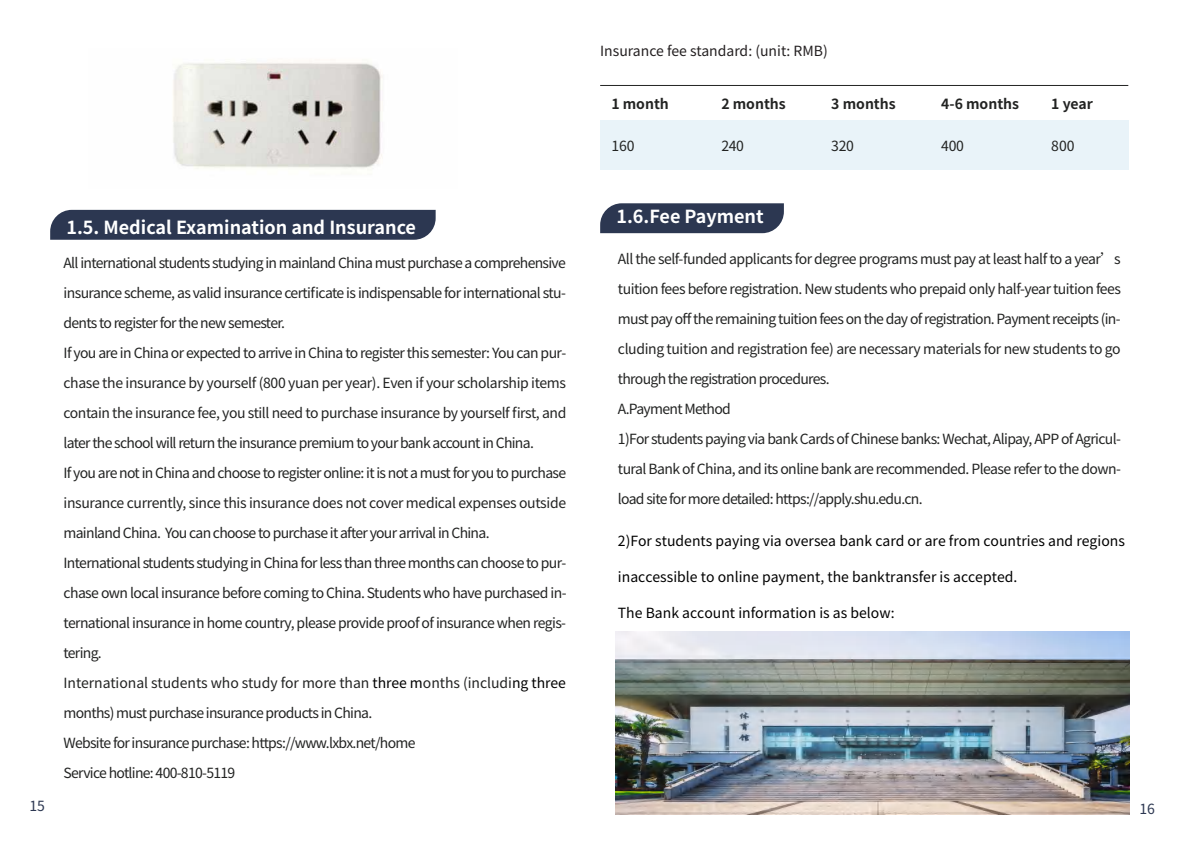
<style>
.page{position:relative;width:1191px;height:842px;background:#fff}
.page>*{position:absolute;margin:0;border:0;box-sizing:border-box;transform-origin:0 0}
.t1{font:700 18px "Source Han Sans CN";color:#fff}
.t2{font:14px/30px "Source Han Sans CN";letter-spacing:-.045em;color:#222322}
.t3{font:14px "Source Han Sans CN";color:#000}
.t4{font:700 14px "Source Han Sans CN";color:#222322}
.t5{font:14px "Source Han Sans CN";color:#231f20}
.t6{font:14px "Source Han Sans CN";color:#2c3751}
.s1{color:#000}
</style>
<div class="page">
<img style="left:173px;top:62px;width:210px;height:107px">
<div style="left:50px;top:210px;width:385px;height:30px;background:#2c3751"></div>
<svg style="left:600px;top:203px;width:184px;height:30px;background:#364059"></svg>
<div style="left:600px;top:120px;width:528px;height:50px;background:#e9f3f9"></div>
<hr style="left:600px;top:85px;width:528px;height:1px;background:#222322">
<img style="left:615px;top:632px;width:514px;height:183px">
<p class="t5" style="left:600px;top:43px;width:229px">Insurance fee standard: (unit: RMB)</p>
<p class="t4" style="left:831px;top:96px;width:66px">3 months</p>
<p class="t2" style="left:831px;top:132px;width:24px">320</p>
<p class="t4" style="left:941px;top:96px;width:79px">4-6 months</p>
<p class="t4" style="left:611px;top:96px;width:59px">1 month</p>
<p class="t4" style="left:721px;top:96px;width:66px">2 months</p>
<p class="t4" style="left:1051px;top:96px;width:43px">1 year</p>
<p class="t2" style="left:721px;top:132px;width:24px">240</p>
<p class="t2" style="left:611px;top:131px;width:25px">160</p>
<p class="t2" style="left:941px;top:132px;width:24px">400</p>
<p class="t2" style="left:1051px;top:131px;width:25px">800</p>
<p class="t1" style="left:66px;top:217px;width:351px">1.5. Medical Examination and Insurance</p>
<p class="t1" style="left:616px;top:206px;width:149px">1.6.Fee Payment</p>
<p class="t2" style="left:64px;top:248px;width:504px">All international students studying in mainland China must purchase a comprehensive insurance scheme, as valid insurance certificate is indispensable for international stu&shy;dents to register for the new semester.<br>If you are in China or expected to arrive in China to register this semester: You can pur&shy;chase the insurance by yourself (800 yuan per year). Even if your scholarship items contain the insurance fee, you still need to purchase insurance by yourself first, and later the school will return the insurance premium to your bank account in China.<br>If you are not in China and choose to register online: it is not a must for you to purchase insurance currently, since this insurance does not cover medical expenses outside mainland China. You can choose to purchase it after your arrival in China.<br>International students studying in China for less than three months can choose to pur&shy;chase own local insurance before coming to China. Students who have purchased in&shy;ternational insurance in home country, please provide proof of insurance when regis&shy;tering.<br>International students who study for more than <span class="s1">three m</span>onths (includi<span class="s1">ng three </span>months) must purchase insurance products in China.<br>Website for insurance purchase: https://www.lxbx.net/home<br>Service hotline: 400-810-5119</p>
<p class="t2" style="left:618px;top:244px;width:504px">All the self-funded applicants for degree programs must pay at least half to a year’s tuition fees before registration. New students who prepaid only half-year tuition fees must pay off the remaining tuition fees on the day of registration. Payment receipts (in&shy;cluding tuition and registration fee) are necessary materials for new students to go through the registration procedures.<br>A.Payment Method<br>1)For students paying via bank Cards of Chinese banks: Wechat, Alipay, APP of Agricul&shy;tural Bank of China, and its online bank are recommended. Please refer to the down&shy;load site for more detailed: https://apply.shu.edu.cn.</p>
<p class="t3" style="left:618px;top:533px;width:508px">2)For students paying via oversea bank card or are from countries and regions</p>
<p class="t3" style="left:618px;top:569px;width:401px">inaccessible to online payment, the banktransfer is accepted.</p>
<p class="t3" style="left:618px;top:605px;width:278px">The Bank account information is as below:</p>
<p class="t6" style="left:29px;top:798px;width:17px">15</p>
<p class="t6" style="left:1139px;top:800px;width:17px">16</p>
</div>
